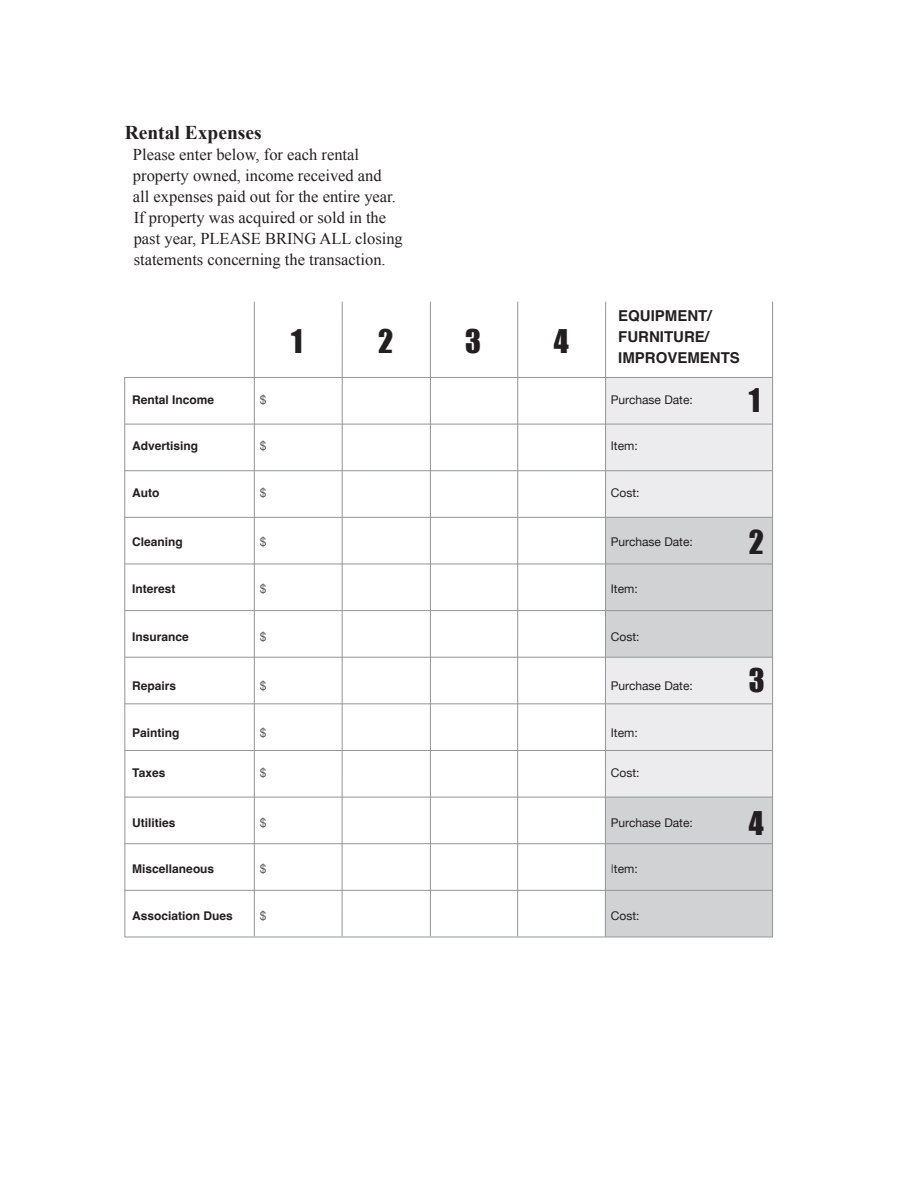
<style>
.page{position:relative;width:918px;height:1188px;background:#fff}
.page>*{position:absolute;margin:0;border:0;box-sizing:border-box;transform-origin:0 0}
.t1{font:30.3px "Impact";color:#231f20}
.t2{font:30px "Impact";color:#231f20}
.t3{font:700 19.5px "Times New Roman";color:#231f20}
.t4{font:16.5px/21px "Times New Roman";color:#231f20}
.t5{font:700 15px/21px "Helvetica";color:#231f20}
.t6{font:700 12px "Helvetica";color:#231f20}
.t7{font:12px "Helvetica Neue";color:#231f20}
.t8{font:12px "Helvetica Neue";color:#57585a}
.s1{color:#57585a}
</style>
<div class="page">
<div style="left:606px;top:377px;width:166px;height:140px;background:#ececee"></div>
<div style="left:605px;top:517px;width:167px;height:140px;background:#d1d2d4"></div>
<div style="left:606px;top:797px;width:167px;height:140px;background:#d1d2d4"></div>
<div style="left:605px;top:657px;width:167px;height:140px;background:#ececee"></div>
<hr style="left:254px;top:302px;width:1px;height:634px;background:#939598">
<hr style="left:605px;top:302px;width:1px;height:634px;background:#939598">
<hr style="left:124px;top:377px;width:649px;height:1px;background:#939598">
<hr style="left:125px;top:890px;width:648px;height:1px;background:#939598">
<hr style="left:125px;top:564px;width:648px;height:1px;background:#939598">
<hr style="left:125px;top:610px;width:648px;height:1px;background:#939598">
<hr style="left:125px;top:517px;width:648px;height:1px;background:#939598">
<hr style="left:125px;top:470px;width:648px;height:1px;background:#939598">
<hr style="left:125px;top:424px;width:648px;height:1px;background:#939598">
<hr style="left:125px;top:657px;width:648px;height:1px;background:#939598">
<hr style="left:125px;top:704px;width:648px;height:1px;background:#939598">
<hr style="left:125px;top:750px;width:648px;height:1px;background:#939598">
<hr style="left:125px;top:797px;width:648px;height:1px;background:#939598">
<hr style="left:125px;top:843px;width:648px;height:1px;background:#939598">
<hr style="left:772px;top:302px;width:1px;height:635px;background:#939598">
<hr style="left:124px;top:377px;width:1px;height:560px;background:#939598">
<hr style="left:125px;top:937px;width:648px;height:1px;background:#939598">
<hr style="left:342px;top:302px;width:1px;height:634px;background:#939598">
<hr style="left:430px;top:302px;width:1px;height:634px;background:#939598">
<hr style="left:517px;top:302px;width:1px;height:634px;background:#939598">
<p class="t3" style="left:125px;top:119px;width:139px">Rental Expenses</p>
<p class="t4" style="left:133px;top:143px;width:250px">Please enter below, for each rental property owned, income received and</p>
<p class="t4" style="left:133px;top:185px;width:264px">all expenses paid out for the entire year.</p>
<p class="t4" style="left:134px;top:206px;width:254px">If property was acquired or sold in the</p>
<p class="t4" style="left:134px;top:227px;width:271px">past year, PLEASE BRING ALL closing</p>
<p class="t4" style="left:134px;top:248px;width:254px">statements concerning the transaction.</p>
<p class="t2" style="left:291px;top:318px;width:13px">1</p>
<p class="t2" style="left:378px;top:318px;width:17px">2</p>
<p class="t2" style="left:465px;top:318px;width:17px">3</p>
<p class="t2" style="left:554px;top:318px;width:16px">4</p>
<p class="t5" style="left:618px;top:307px;width:123px">EQUIPMENT/<br>FURNITURE/<br>IMPROVEMENTS</p>
<p class="t6" style="left:132px;top:392px;width:84px">Rental Income</p>
<p class="t8" style="left:260px;top:391px;width:8px">$</p>
<p class="t7" style="left:611px;top:391px;width:84px">Purchase Date:</p>
<p class="t6" style="left:132px;top:439px;width:68px">Advertising</p>
<p class="t8" style="left:260px;top:437px;width:8px">$</p>
<p class="t7" style="left:611px;top:437px;width:28px">Item:</p>
<p class="t6" style="left:132px;top:485px;width:29px">Auto</p>
<p class="t8" style="left:260px;top:484px;width:8px">$</p>
<p class="t7" style="left:611px;top:484px;width:30px">Cost:</p>
<p class="t6" style="left:132px;top:535px;width:52px">Cleaning</p>
<p class="t8" style="left:260px;top:533px;width:8px">$</p>
<p class="t7" style="left:611px;top:533px;width:84px">Purchase Date:</p>
<p class="t6" style="left:132px;top:581px;width:45px">Interest</p>
<p class="t8" style="left:260px;top:580px;width:8px">$</p>
<p class="t7" style="left:611px;top:580px;width:28px">Item:</p>
<p class="t6" style="left:132px;top:629px;width:58px">Insurance</p>
<p class="t8" style="left:260px;top:628px;width:8px">$</p>
<p class="t7" style="left:611px;top:628px;width:30px">Cost:</p>
<p class="t6" style="left:132px;top:679px;width:46px">Repairs</p>
<p class="t8" style="left:260px;top:677px;width:8px">$</p>
<p class="t7" style="left:611px;top:677px;width:84px">Purchase Date:</p>
<p class="t6" style="left:132px;top:725px;width:49px">Painting</p>
<p class="t8" style="left:260px;top:724px;width:8px">$</p>
<p class="t7" style="left:611px;top:724px;width:28px">Item:</p>
<p class="t6" style="left:132px;top:766px;width:35px">Taxes</p>
<p class="t8" style="left:260px;top:764px;width:8px">$</p>
<p class="t7" style="left:611px;top:764px;width:30px">Cost:</p>
<p class="t6" style="left:132px;top:815px;width:45px">Utilities</p>
<p class="t8" style="left:260px;top:814px;width:8px">$</p>
<p class="t7" style="left:611px;top:814px;width:84px">Purchase Date:</p>
<p class="t6" style="left:132px;top:862px;width:84px">Miscellaneous</p>
<p class="t8" style="left:260px;top:860px;width:8px">$</p>
<p class="t7" style="left:611px;top:860px;width:28px"><span class="s1">I</span>tem:</p>
<p class="t6" style="left:132px;top:908px;width:102px">Association Dues</p>
<p class="t8" style="left:260px;top:907px;width:8px">$</p>
<p class="t7" style="left:611px;top:907px;width:30px">Cost:</p>
<p class="t2" style="left:749px;top:377px;width:13px">1</p>
<p class="t1" style="left:749px;top:519px;width:17px">2</p>
<p class="t2" style="left:749px;top:657px;width:17px">3</p>
<p class="t2" style="left:749px;top:800px;width:16px">4</p>
</div>
